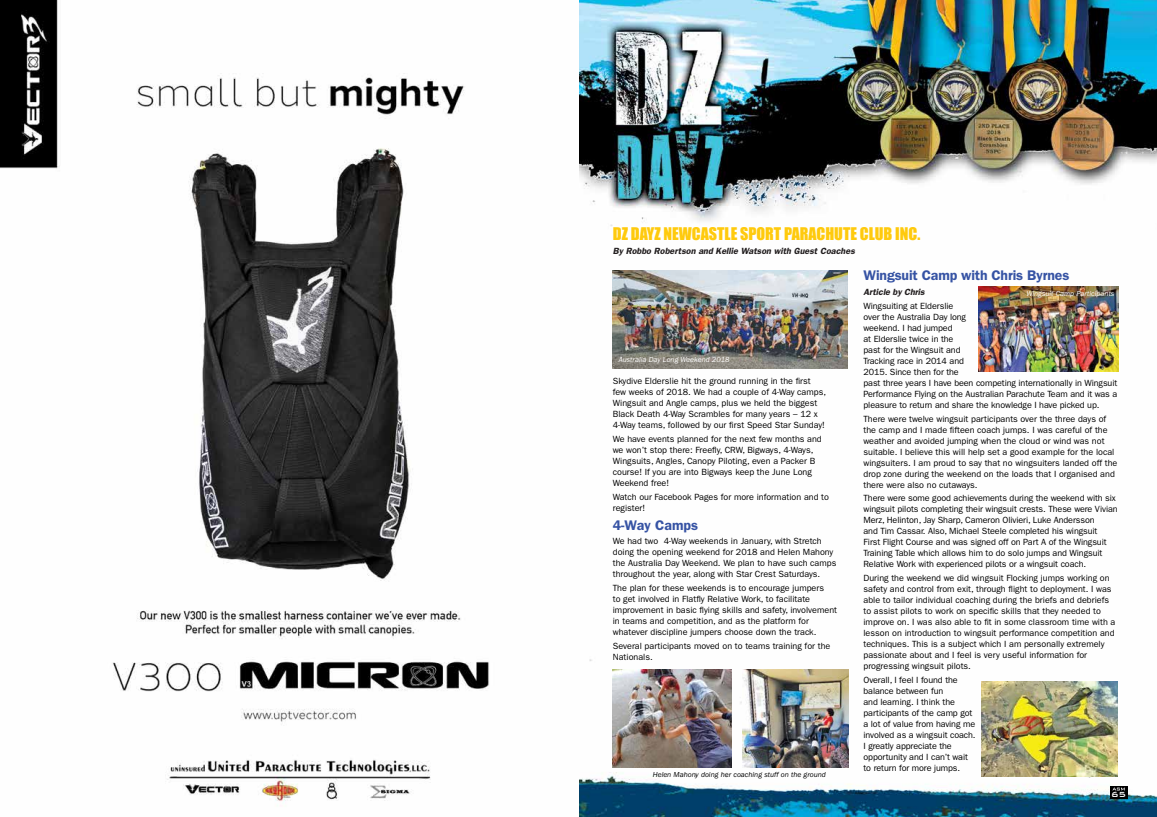
<style>
.page{position:relative;width:1157px;height:817px;background:#fff}
.page>*{position:absolute;margin:0;border:0;box-sizing:border-box;transform-origin:0 0}
.t1{font:16px "Impact";color:#ffca0d}
.t2{font:600 14px "Franklin Gothic";letter-spacing:-.01em;color:#3653a4}
.t3{font:500 9.8px "Bank Gothic";color:#fff}
.t4{font:9px/11px "Franklin Gothic";color:#000}
.t5{font:italic 600 9px "Franklin Gothic";color:#211d1e}
.t6{font:italic 7.5px "Franklin Gothic";color:#fff}
.t7{font:italic 7.5px "Franklin Gothic";color:#000}
</style>
<div class="page">
<img style="left:0;top:0;width:1157px;height:816px">
<div style="left:1110px;top:785px;width:17px;height:13px;background:#000"></div>
<svg style="left:1112px;top:787px;width:12px;height:3px"></svg>
<img style="left:612px;top:270px;width:236px;height:98px">
<img style="left:612px;top:669px;width:119px;height:98px">
<img style="left:743px;top:669px;width:105px;height:98px">
<img style="left:981px;top:681px;width:136px;height:95px">
<img style="left:978px;top:287px;width:140px;height:84px">
<h1 class="t1" style="left:613px;top:221px;width:309px">DZ DAYZ NEWCASTLE SPORT PARACHUTE CLUB INC.</h1>
<p class="t5" style="left:613px;top:245px;width:243px">By Robbo Robertson and Kellie Watson with Guest Coaches</p>
<p class="t6" style="left:619px;top:356px;width:112px">Australia Day Long Weekend 2018</p>
<p class="t4" style="left:613px;top:375px;width:215px">Skydive Elderslie hit the ground running in the first few weeks of 2018. We had a couple of 4-Way camps, Wingsuit and Angle camps, plus we held the biggest Black Death 4-Way Scrambles for many years – 12 x 4-Way teams, followed by our first Speed Star Sunday!</p>
<p class="t4" style="left:613px;top:433px;width:210px">We have events planned for the next few months and we won’t stop there: Freefly, CRW, Bigways, 4-Ways, Wingsuits, Angles, Canopy Piloting, even a Packer B course! If you are into Bigways keep the June Long Weekend free!</p>
<p class="t4" style="left:613px;top:491px;width:218px">Watch our Facebook Pages for more information and to register!</p>
<h2 class="t2" style="left:613px;top:517px;width:87px">4-Way Camps</h2>
<p class="t4" style="left:613px;top:535px;width:225px">We had two 4-Way weekends in January, with Stretch doing the opening weekend for 2018 and Helen Mahony the Australia Day Weekend. We plan to have such camps throughout the year, along with Star Crest Saturdays.</p>
<p class="t4" style="left:613px;top:582px;width:226px">The plan for these weekends is to encourage jumpers<br>to get involved in Flatfly Relative Work, to facilitate improvement in basic flying skills and safety, involvement in teams and competition, and as the platform for whatever discipline jumpers choose down the track.</p>
<p class="t4" style="left:613px;top:640px;width:219px">Several participants moved on to teams training for the<br>Nationals.</p>
<p class="t7" style="left:653px;top:770px;width:175px">Helen Mahony doing her coaching stuff on the ground</p>
<h2 class="t2" style="left:863px;top:267px;width:207px">Wingsuit Camp with Chris Byrnes</h2>
<p class="t5" style="left:863px;top:286px;width:63px">Article by Chris</p>
<p class="t4" style="left:863px;top:300px;width:255px">Wingsuiting at Elderslie<br>over the Australia Day long<br>weekend. I had jumped<br>at Elderslie twice in the<br>past for the Wingsuit and<br>Tracking race in 2014 and<br>2015. Since then for the<br>past three years I have been competing internationally in Wingsuit Performance Flying on the Australian Parachute Team and it was a pleasure to return and share the knowledge I have picked up.</p>
<p class="t4" style="left:863px;top:413px;width:255px">There were twelve wingsuit participants over the three days of the camp and I made fifteen coach jumps. I was careful of the weather and avoided jumping when the cloud or wind was not suitable. I believe this will help set a good example for the local wingsuiters. I am proud to say that no wingsuiters landed off the drop zone during the weekend on the loads that I organised and there were also no cutaways.</p>
<p class="t4" style="left:863px;top:493px;width:256px">There were some good achievements during the weekend with six wingsuit pilots completing their wingsuit crests. These were Vivian Merz, Helinton, Jay Sharp, Cameron Olivieri, Luke Andersson<br>and Tim Cassar. Also, Michael Steele completed his wingsuit<br>First Flight Course and was signed off on Part A of the Wingsuit Training Table which allows him to do solo jumps and Wingsuit Relative Work with experienced pilots or a wingsuit coach.</p>
<p class="t4" style="left:863px;top:572px;width:253px">During the weekend we did wingsuit Flocking jumps working on safety and control from exit, through flight to deployment. I was able to tailor individual coaching during the briefs and debriefs to assist pilots to work on specific skills that they needed to improve on. I was also able to fit in some classroom time with a lesson on introduction to wingsuit performance competition and techniques. This is a subject which I am personally extremely passionate about and I feel is very useful information for progressing wingsuit pilots.</p>
<p class="t4" style="left:863px;top:674px;width:114px">Overall, I feel I found the balance between fun<br>and learning. I think the participants of the camp got a lot of value from having me involved as a wingsuit coach.<br>I greatly appreciate the opportunity and I can’t wait to return for more jumps.</p>
<p class="t3" style="left:1111px;top:786px;width:16px">65</p>
<p class="t6" style="left:1026px;top:289px;width:90px">Wingsuit Camp Participants</p>
</div>
